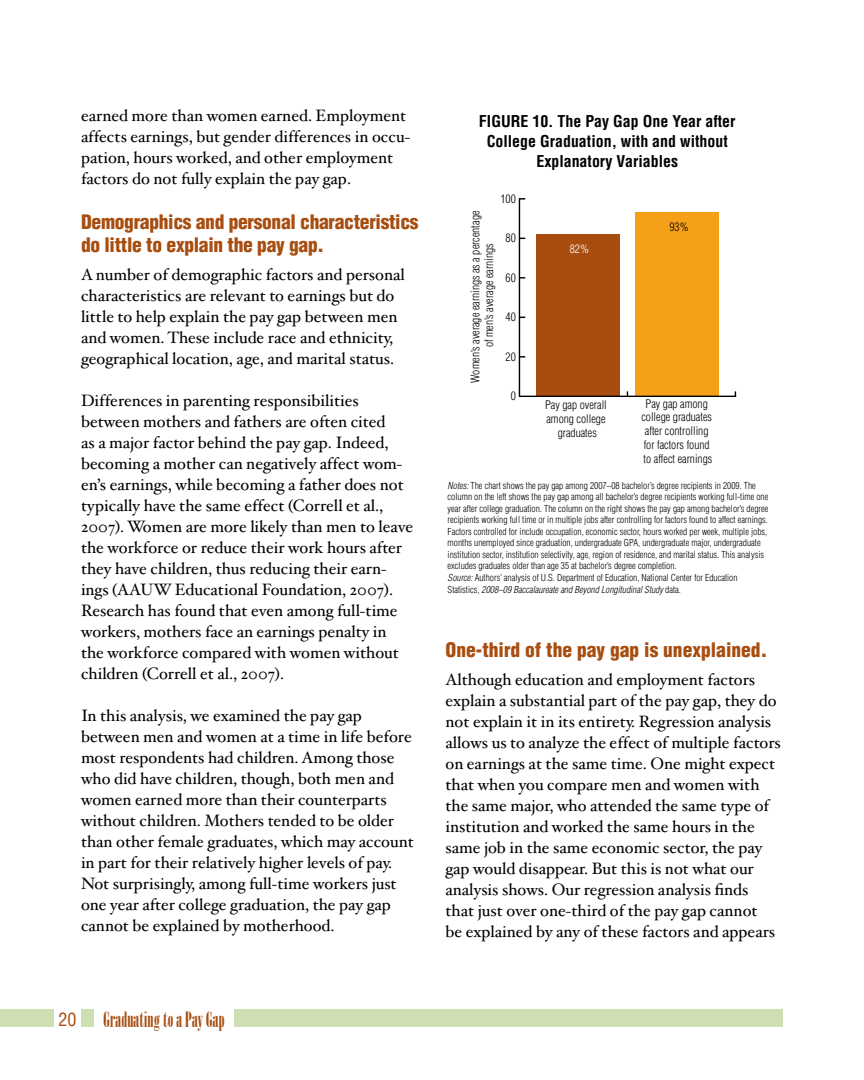
<style>
.page{position:relative;width:864px;height:1080px;background:#fff}
.page>*{position:absolute;margin:0;border:0;box-sizing:border-box;transform-origin:0 0}
.t1{font:21px "Onyx";color:#a84d10}
.t2{font:900 condensed 19.5px/23.4px "Helvetica";letter-spacing:-.015em;color:#a84d10}
.t3{font:condensed 18px "Helvetica";color:#a84d10}
.t4{font:16.5px/21px "Hoefler Txt";color:#000}
.t5{font:700 condensed 15.9px/20.2px "Helvetica";color:#000;text-align:center}
.t6{font:300 condensed 11.55px/13.8px "Helvetica";color:#000;text-align:center}
.t7{font:300 condensed 11.55px "Helvetica";color:#fff}
.t8{font:300 condensed 9.45px/11.6px "Helvetica";color:#000}
.s1{font-style:italic}
</style>
<div class="page">
<div style="left:0;top:1010px;width:782px;height:17px;background:#cee0b3"></div>
<hr style="left:519px;top:198px;width:1px;height:199px;background:#000">
<div style="left:536px;top:234px;width:83px;height:162px;background:#a84d10"></div>
<div style="left:635px;top:213px;width:83px;height:183px;background:#f6a01a"></div>
<hr style="left:519px;top:396px;width:217px;height:1px;background:#000">
<div style="left:54px;top:1006px;width:27px;height:26px;background:#fff"></div>
<div style="left:94px;top:1006px;width:140px;height:26px;background:#fff"></div>
<p class="t4" style="left:81px;top:105px;width:331px">earned more than women earned. Employment affects earnings, but gender differences in occu&shy;pation, hours worked, and other employment factors do not fully explain the pay gap.</p>
<p class="t2" style="left:81px;top:210px;width:339px">Demographics and personal characteristics do little to explain the pay gap.</p>
<p class="t4" style="left:81px;top:263px;width:325px">A number of demographic factors and personal characteristics are relevant to earnings but do little to help explain the pay gap between men and women. These include race and ethnicity, geographical location, age, and marital status.</p>
<p class="t4" style="left:81px;top:389px;width:334px">Differences in parenting responsibilities between mothers and fathers are often cited<br>as a major factor behind the pay gap. Indeed, becoming a mother can negatively affect wom&shy;en’s earnings, while becoming a father does not typically have the same effect (Correll et al., 2007). Women are more likely than men to leave the workforce or reduce their work hours after they have children, thus reducing their earn&shy;ings (AAUW Educational Foundation, 2007).<br>Research has found that even among full-time workers, mothers face an earnings penalty in the workforce compared with women without children (Correll et al., 2007).</p>
<p class="t4" style="left:81px;top:704px;width:334px">In this analysis, we examined the pay gap between men and women at a time in life before most respondents had children. Among those who did have children, though, both men and women earned more than their counterparts without children. Mothers tended to be older than other female graduates, which may account in part for their relatively higher levels of pay.<br>Not surprisingly, among full-time workers just one year after college graduation, the pay gap cannot be explained by motherhood.</p>
<p class="t5" style="left:479px;top:111px;width:258px">FIGURE 10. The Pay Gap One Year after<br>College Graduation, with and without<br>Explanatory Variables</p>
<p class="t6" style="left:500px;top:192px;width:17px">100</p>
<p class="t6" style="left:468px;top:383px;width:173px;rotate:-90deg">Women’s average earnings as a percentage of men’s average earnings</p>
<p class="t6" style="left:506px;top:231px;width:12px">80</p>
<p class="t6" style="left:506px;top:271px;width:12px">60</p>
<p class="t6" style="left:506px;top:310px;width:12px">40</p>
<p class="t6" style="left:506px;top:350px;width:12px">20</p>
<p class="t6" style="left:511px;top:389px;width:7px">0</p>
<p class="t7" style="left:570px;top:241px;width:21px">82%</p>
<p class="t6" style="left:545px;top:398px;width:63px">Pay gap overall among college graduates</p>
<p class="t6" style="left:669px;top:220px;width:21px">93%</p>
<p class="t6" style="left:641px;top:396px;width:72px">Pay gap among college graduates after controlling for factors found to affect earnings</p>
<p class="t8" style="left:448px;top:479px;width:322px"><span class="s1">Notes:</span> The chart shows the pay gap among 2007–08 bachelor’s degree recipients in 2009. The column on the left shows the pay gap among all bachelor’s degree recipients working full-time one year after college graduation. The column on the right shows the pay gap among bachelor’s degree recipients working full time or in multiple jobs after controlling for factors found to affect earnings.<br>Factors controlled for include occupation, economic sector, hours worked per week, multiple jobs, months unemployed since graduation, undergraduate GPA, undergraduate major, undergraduate institution sector, institution selectivity, age, region of residence, and marital status. This analysis excludes graduates older than age 35 at bachelor’s degree completion.<br><span class="s1">Source:</span> Authors’ analysis of U.S. Department of Education, National Center for Education Statistics, <span class="s1">2008–09 Baccalaureate and Beyond Longitudinal Study</span> data.</p>
<p class="t2" style="left:446px;top:638px;width:323px">One-third of the pay gap is unexplained.</p>
<p class="t4" style="left:446px;top:668px;width:337px">Although education and employment factors explain a substantial part of the pay gap, they do not explain it in its entirety. Regression analysis allows us to analyze the effect of multiple factors on earnings at the same time. One might expect that when you compare men and women with the same major, who attended the same type of institution and worked the same hours in the same job in the same economic sector, the pay gap would disappear. But this is not what our analysis shows. Our regression analysis finds that just over one-third of the pay gap cannot<br>be explained by any of these factors and appears</p>
<p class="t3" style="left:58px;top:1008px;width:19px">20</p>
<p class="t1" style="left:104px;top:1008px;width:123px">Graduating to a Pay Gap</p>
</div>
